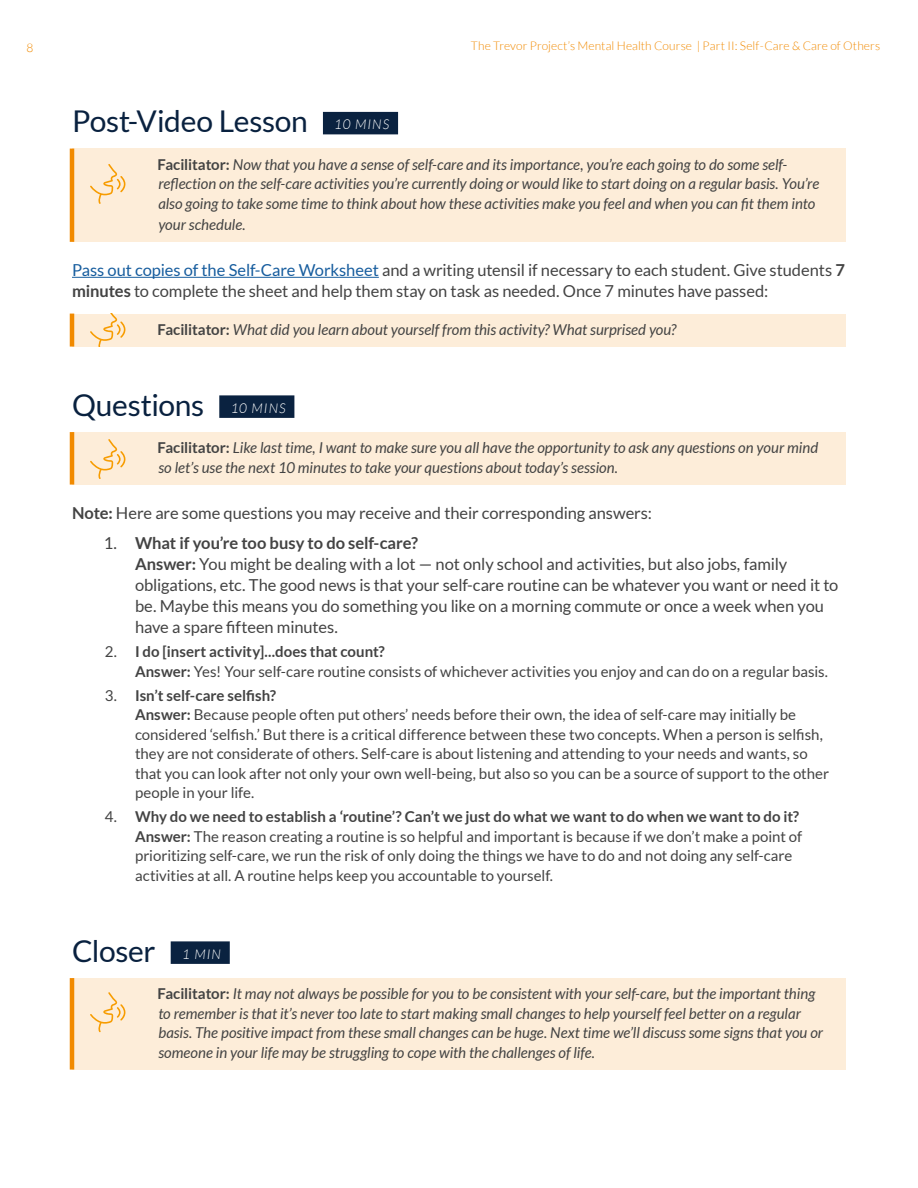
<style>
.page{position:relative;width:918px;height:1188px;background:#fff}
.page>*{position:absolute;margin:0;border:0;box-sizing:border-box;transform-origin:0 0}
.t1{font:30px "Lato";letter-spacing:-.01em;color:#09213f}
.t2{font:16.5px/21px "Lato";letter-spacing:-.005em;color:#434343}
.scripted{font:italic 15px/19.5px "Lato";color:#434343}
.t3{font:15px/19.5px "Lato";color:#434343}
.t4{font:italic 300 13.5px "Lato";letter-spacing:.075em;color:#fff}
.t5{font:300 12px "Lato";letter-spacing:.01em;color:#f18a00}
.s1{font-weight:700;font-style:normal}
.s2{color:#175d9e}
.s3{font-weight:700}
</style>
<div class="page">
<div style="left:323px;top:112px;width:75px;height:22px;background:#0a2240"></div>
<div style="left:72px;top:149px;width:774px;height:93px;background:#fdedd9"></div>
<hr style="left:70px;top:149px;width:4px;height:93px;background:#f18a00">
<hr style="left:72px;top:277px;width:307px;height:1px;background:#175d9e">
<div style="left:72px;top:314px;width:774px;height:33px;background:#fdedd9"></div>
<hr style="left:70px;top:314px;width:4px;height:33px;background:#f18a00">
<div style="left:219px;top:395px;width:75px;height:23px;background:#0a2240"></div>
<div style="left:72px;top:432px;width:774px;height:53px;background:#fdedd9"></div>
<hr style="left:70px;top:432px;width:4px;height:53px;background:#f18a00">
<div style="left:171px;top:941px;width:59px;height:23px;background:#0a2240"></div>
<div style="left:72px;top:978px;width:774px;height:92px;background:#fdedd9"></div>
<hr style="left:70px;top:978px;width:4px;height:92px;background:#f18a00">
<svg style="left:90px;top:164px;width:36px;height:40px"></svg>
<svg style="left:90px;top:314px;width:36px;height:32px"></svg>
<svg style="left:90px;top:439px;width:36px;height:40px"></svg>
<svg style="left:90px;top:992px;width:36px;height:40px"></svg>
<p class="t5" style="left:26px;top:41px;width:8px">8</p>
<p class="t5" style="left:471px;top:39px;width:411px">The Trevor Project’s Mental Health Course | Part II: Self-Care &amp; Care of Others</p>
<h2 class="t1" style="left:72px;top:105px;width:237px">Post-Video Lesson</h2>
<h2 class="t4" style="left:334px;top:117px;width:56px">10 MINS</h2>
<p class="scripted" style="left:158px;top:155px;width:663px"><span class="s1">Facilitator:</span> Now that you have a sense of self-care and its importance, you’re each going to do some self&shy;reflection on the self-care activities you’re currently doing or would like to start doing on a regular basis. You’re also going to take some time to think about how these activities make you feel and when you can fit them into</p>
<p class="scripted" style="left:158px;top:215px;width:89px">your schedule.</p>
<p class="t2" style="left:72px;top:260px;width:774px"><span class="s2">Pass out copies of the Self-Care Worksheet</span> and a writing utensil if necessary to each student. Give students <span class="s3">7 minutes</span> to complete the sheet and help them stay on task as needed. Once 7 minutes have passed:</p>
<p class="scripted" style="left:158px;top:320px;width:520px"><span class="s1">Facilitator:</span> What did you learn about yourself from this activity? What surprised you?</p>
<h2 class="t1" style="left:72px;top:388px;width:134px">Questions</h2>
<h2 class="t4" style="left:231px;top:401px;width:56px">10 MINS</h2>
<p class="scripted" style="left:158px;top:438px;width:662px"><span class="s1">Facilitator:</span> Like last time, I want to make sure you all have the opportunity to ask any questions on your mind so let’s use the next 10 minutes to take your questions about today’s session.</p>
<p class="t2" style="left:72px;top:503px;width:581px"><span class="s3">Note:</span> Here are some questions you may receive and their corresponding answers:</p>
<p class="t2" style="left:135px;top:533px;width:705px;text-indent:-31px">1. <span class="s3">What if you’re too busy to do self-care?<br>Answer:</span> You might be dealing with a lot — not only school and activities, but also jobs, family obligations, etc. The good news is that your self-care routine can be whatever you want or need it to be. Maybe this means you do something you like on a morning commute or once a week when you have a spare fifteen minutes.</p>
<p class="t3" style="left:135px;top:642px;width:695px;text-indent:-30px">2. <span class="s3">I do [insert activity]...does that count?<br>Answer:</span> Yes! Your self-care routine consists of whichever activities you enjoy and can do on a regular basis.</p>
<p class="t3" style="left:135px;top:685px;width:696px;text-indent:-30px">3. <span class="s3">Isn’t self-care selfish?<br>Answer:</span> Because people often put others’ needs before their own, the idea of self-care may initially be considered ‘selfish.’ But there is a critical difference between these two concepts. When a person is selfish, they are not considerate of others. Self-care is about listening and attending to your needs and wants, so that you can look after not only your own well-being, but also so you can be a source of support to the other people in your life.</p>
<p class="t3" style="left:135px;top:807px;width:669px;text-indent:-30px">4. <span class="s3">Why do we need to establish a ‘routine’? Can’t we just do what we want to do when we want to do it?<br>Answer:</span> The reason creating a routine is so helpful and important is because if we don’t make a point of prioritizing self-care, we run the risk of only doing the things we have to do and not doing any self-care activities at all. A routine helps keep you accountable to yourself.</p>
<h2 class="t1" style="left:72px;top:934px;width:85px">Closer</h2>
<h2 class="t4" style="left:182px;top:947px;width:40px">1 MIN</h2>
<p class="scripted" style="left:158px;top:984px;width:667px"><span class="s1">Facilitator:</span> It may not always be possible for you to be consistent with your self-care, but the important thing to remember is that it’s never too late to start making small changes to help yourself feel better on a regular basis. The positive impact from these small changes can be huge. Next time we’ll discuss some signs that you or someone in your life may be struggling to cope with the challenges of life.</p>
</div>
